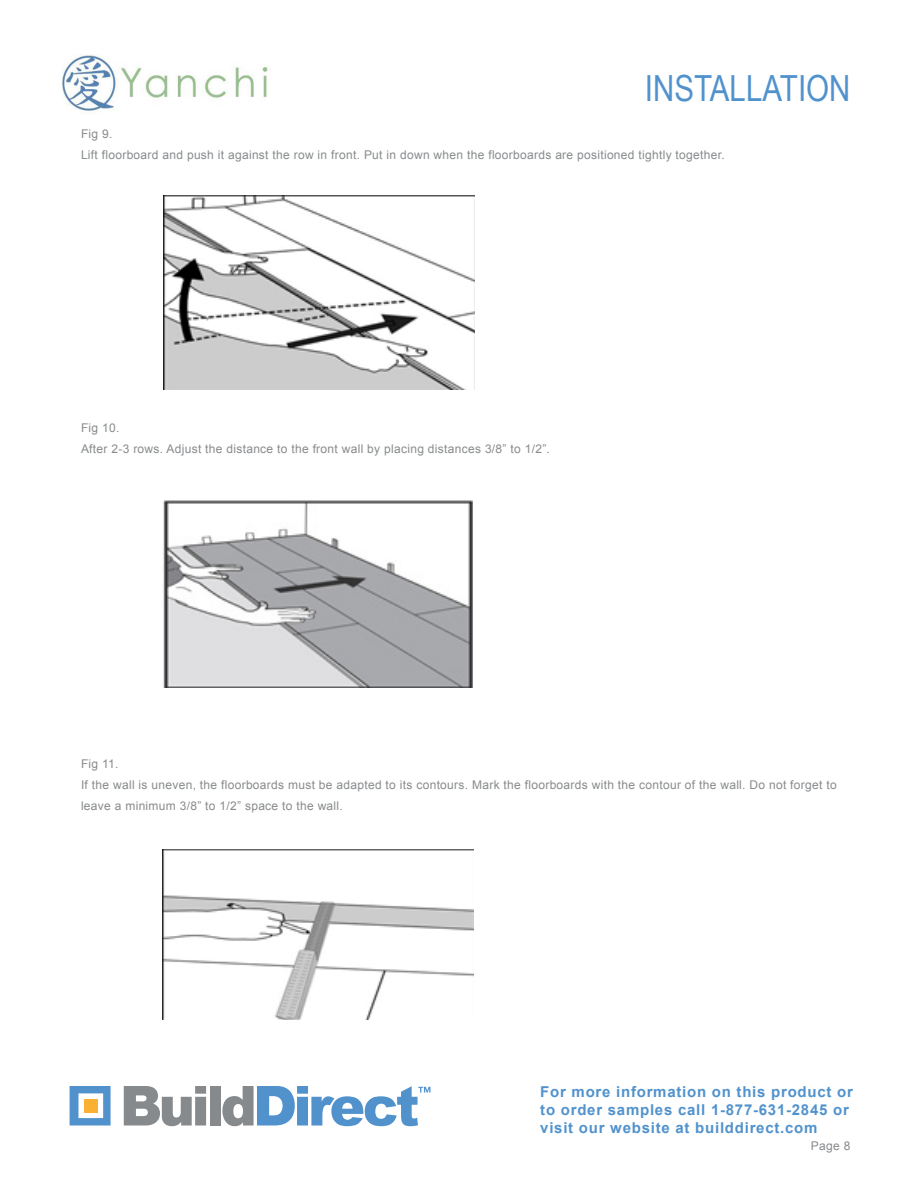
<style>
.page{position:relative;width:918px;height:1188px;background:#fff}
.page>*{position:absolute;margin:0;border:0;box-sizing:border-box;transform-origin:0 0}
.t1{font:36px "Arial Narrow";color:#5192cd}
.t2{font:700 15px/18px "Arial";letter-spacing:.05em;color:#5192cd}
.t3{font:12px/21px "Arial";letter-spacing:.025em;color:#878a8c}
</style>
<div class="page">
<svg style="left:124px;top:1086px;width:82px;height:40px"></svg>
<div style="left:210px;top:1086px;width:10px;height:40px;background:#878a8c"></div>
<svg style="left:222px;top:1086px;width:208px;height:40px"></svg>
<svg style="left:70px;top:1086px;width:41px;height:40px"></svg>
<div style="left:84px;top:1099px;width:13px;height:13px;background:#fab033"></div>
<img style="left:62px;top:54px;width:206px;height:59px">
<img style="left:163px;top:195px;width:311px;height:195px">
<img style="left:163px;top:500px;width:310px;height:188px">
<img style="left:163px;top:849px;width:311px;height:171px">
<h1 class="t1" style="left:645px;top:62px;width:207px">INSTALLATION</h1>
<p class="t3" style="left:81px;top:124px;width:33px">Fig 9.</p>
<p class="t3" style="left:81px;top:145px;width:645px">Lift floorboard and push it against the row in front. Put in down when the floorboards are positioned tightly together.</p>
<p class="t3" style="left:81px;top:418px;width:40px">Fig 10.</p>
<p class="t3" style="left:81px;top:439px;width:470px">After 2-3 rows. Adjust the distance to the front wall by placing distances 3/8” to 1/2”.</p>
<p class="t3" style="left:81px;top:754px;width:39px">Fig 11.</p>
<p class="t3" style="left:81px;top:775px;width:757px">If the wall is uneven, the floorboards must be adapted to its contours. Mark the floorboards with the contour of the wall. Do not forget to leave a minimum 3/8” to 1/2” space to the wall.</p>
<p class="t2" style="left:540px;top:1083px;width:314px">For more information on this product or to order samples call 1-877-631-2845 or visit our website at builddirect.com</p>
<p class="t3" style="left:811px;top:1136px;width:41px">Page 8</p>
</div>
